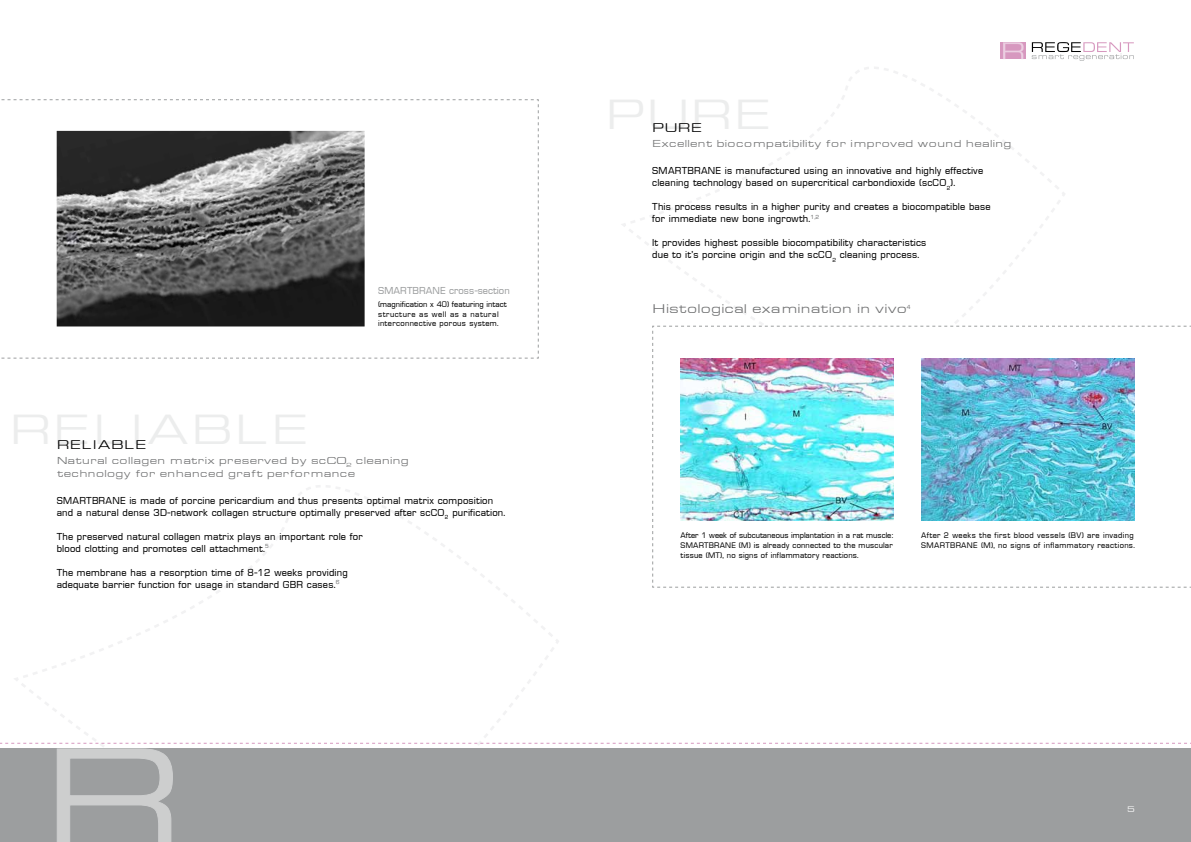
<style>
.page{position:relative;width:1191px;height:842px;background:#fff}
.page>*{position:absolute;margin:0;border:0;box-sizing:border-box;transform-origin:0 0}
.t1{font:12.5px "Europa Extended Normal";color:#707172}
.t2{font:12.5px "Europa Extended Normal";letter-spacing:.08em;color:#000}
.t3{font:10px/12px "Europa Normal";letter-spacing:.03em;color:#000}
.t4{font:10px/13px "Europa Extended Normal";letter-spacing:.015em;color:#707172}
.t5{font:10px "Europa Normal";letter-spacing:.015em;color:#9c9e9f}
.t6{font:8px/9.6px "Europa Normal";letter-spacing:.05em;color:#000}
.t7{font:8px "Europa Extended Normal";color:#fff}
</style>
<div class="page">
<svg style="left:13px;top:505px;width:547px;height:238px"></svg>
<svg style="left:0;top:743px;width:1190px;height:99px;background:#a2a4a5"></svg>
<svg style="left:1px;top:99px;width:538px;height:260px"></svg>
<img style="left:57px;top:131px;width:307px;height:195px">
<img style="left:623px;top:42px;width:567px;height:546px">
<p class="t5" style="left:378px;top:285px;width:133px">SMARTBRANE cross-section</p>
<p class="t6" style="left:378px;top:300px;width:130px">(magnification x 40) featuring intact structure as well as a natural interconnective porous system.</p>
<p class="t2" style="left:57px;top:434px;width:91px">RELIABLE</p>
<p class="t4" style="left:57px;top:453px;width:353px">Natural collagen matrix preserved by scCO<sub>2</sub> cleaning technology for enhanced graft performance</p>
<p class="t3" style="left:57px;top:494px;width:450px">SMARTBRANE is made of porcine pericardium and thus presents optimal matrix composition and a natural dense 3D-network collagen structure optimally preserved after scCO<sub>2</sub> purification.</p>
<p class="t3" style="left:57px;top:530px;width:307px">The preserved natural collagen matrix plays an important role for blood clotting and promotes cell attachment.<sup>5</sup></p>
<p class="t3" style="left:57px;top:566px;width:292px">The membrane has a resorption time of 8-12 weeks providing adequate barrier function for usage in standard GBR cases.<sup>6</sup></p>
<p class="t2" style="left:652px;top:118px;width:51px">PURE</p>
<p class="t4" style="left:652px;top:136px;width:361px">Excellent biocompatibility for improved wound healing</p>
<p class="t3" style="left:652px;top:165px;width:332px">SMARTBRANE is manufactured using an innovative and highly effective cleaning technology based on supercritical carbondioxide (scCO<sub>2</sub>).</p>
<p class="t3" style="left:652px;top:201px;width:340px">This process results in a higher purity and creates a biocompatible base for immediate new bone ingrowth.<sup>1,2</sup></p>
<p class="t3" style="left:652px;top:237px;width:276px">It provides highest possible biocompatibility characteristics due to it’s porcine origin and the scCO<sub>2</sub> cleaning process.</p>
<p class="t1" style="left:652px;top:298px;width:260px">Histological examination in vivo<sup>4</sup></p>
<p class="t6" style="left:680px;top:531px;width:214px;text-align:justify">After 1 week of subcutaneous implantation in a rat muscle:<br>SMARTBRANE (M) is already connected to the muscular tissue (MT), no signs of inflammatory reactions.</p>
<p class="t6" style="left:921px;top:531px;width:215px">After 2 weeks the first blood vessels (BV) are invading<br>SMARTBRANE (M), no signs of inflammatory reactions.</p>
<p class="t7" style="left:1127px;top:802px;width:9px">5</p>
</div>
